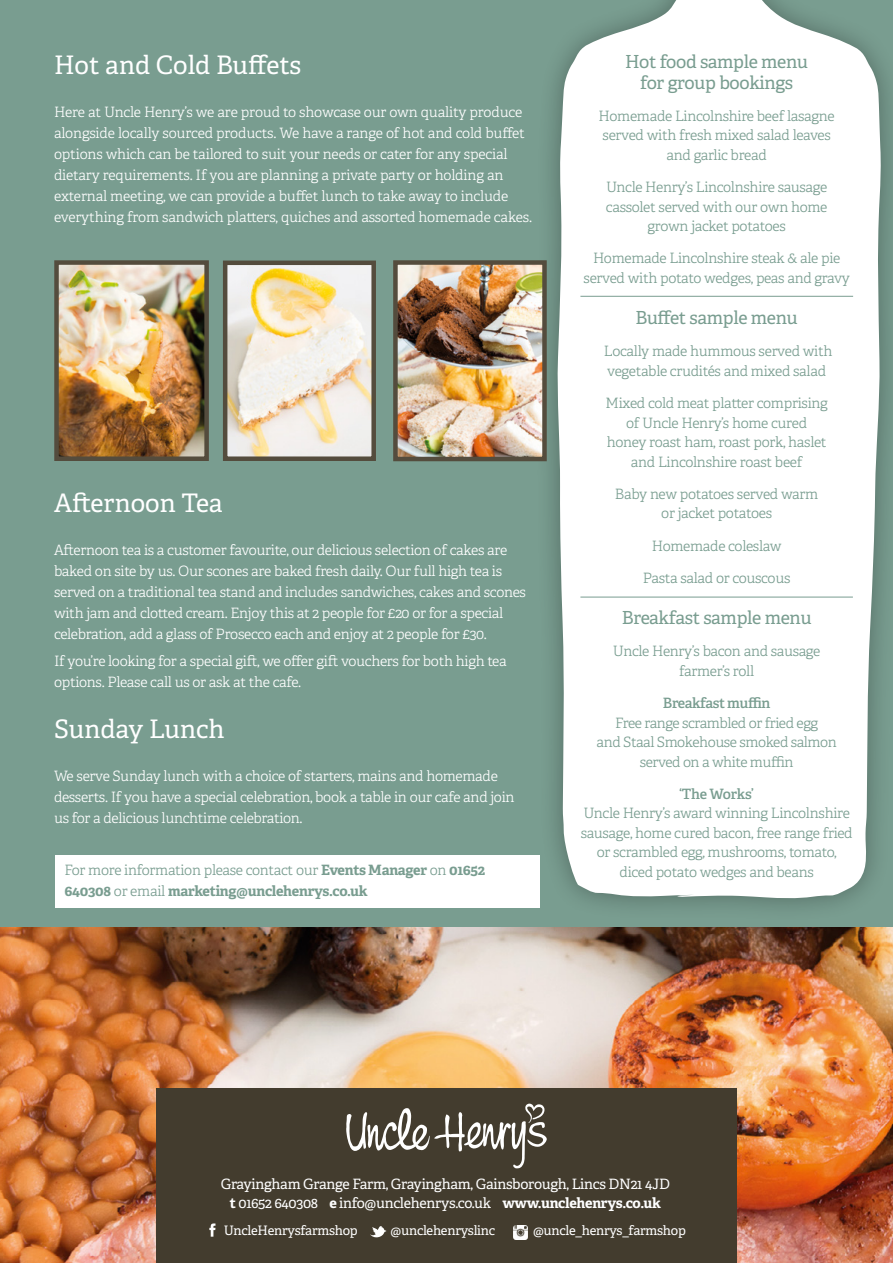
<style>
.page{position:relative;width:893px;height:1263px;background:#fff}
.page>*{position:absolute;margin:0;border:0;box-sizing:border-box;transform-origin:0 0}
.t1{font:25.5px "Adelle";color:#fff}
.t2{font:18px/21px "Adelle";letter-spacing:-.02em;color:#799d90;text-align:center}
.t3{font:300 14.25px/21px "Adelle";letter-spacing:-.02em;color:#fff}
.t4{font:300 14.25px/19.5px "Adelle";letter-spacing:-.02em;color:#799d90;text-align:center}
.t5{font:14.25px/18.8px "Adelle";letter-spacing:-.02em;color:#fff;text-align:center}
.t6{font:700 14.25px/21px "Adelle";letter-spacing:-.02em;color:#799d90}
.t7{font:600 14.25px "Adelle";letter-spacing:-.03em;color:#799d90}
.t8{font:13.05px "Adelle";letter-spacing:-.02em;color:#fff}
.s1{font-weight:300}
.s2{font-weight:700}
</style>
<div class="page">
<div style="left:0;top:0;width:893px;height:939px;background:#799d90"></div>
<img style="left:59px;top:265px;width:145px;height:191px">
<div style="left:54px;top:260px;width:155px;height:201px;border:4px solid #544c3d"></div>
<div style="left:533px;top:0;width:360px;height:922px;background:#000;opacity:.32"></div>
<svg style="left:557px;top:0;width:324px;height:899px;background:#f3f6f5"></svg>
<hr style="left:580px;top:296px;width:273px;height:1px;background:#799d90">
<img style="left:0;top:927px;width:893px;height:336px">
<div style="left:156px;top:1089px;width:581px;height:174px;background:#433c2e"></div>
<svg style="left:346px;top:1103px;width:201px;height:65px"></svg>
<img style="left:398px;top:265px;width:144px;height:191px">
<div style="left:393px;top:260px;width:154px;height:201px;border:4px solid #544c3d"></div>
<hr style="left:580px;top:597px;width:273px;height:1px;background:#799d90">
<img style="left:228px;top:266px;width:143px;height:190px">
<div style="left:223px;top:261px;width:153px;height:200px;border:4px solid #544c3d"></div>
<svg style="left:209px;top:1223px;width:6px;height:14px"></svg>
<svg style="left:370px;top:1226px;width:16px;height:12px"></svg>
<img style="left:514px;top:1226px;width:14px;height:14px">
<div style="left:55px;top:855px;width:484px;height:53px;background:#fff"></div>
<h1 class="t1" style="left:54px;top:49px;width:249px">Hot and Cold Buffets</h1>
<p class="t3" style="left:54px;top:101px;width:480px">Here at Uncle Henry’s we are proud to showcase our own quality produce alongside locally sourced products. We have a range of hot and cold buffet options which can be tailored to suit your needs or cater for any special dietary requirements. If you are planning a private party or holding an external meeting, we can provide a buffet lunch to take away to include everything from sandwich platters, quiches and assorted homemade cakes.</p>
<h1 class="t1" style="left:54px;top:488px;width:170px">Afternoon Tea</h1>
<p class="t3" style="left:54px;top:539px;width:474px">Afternoon tea is a customer favourite, our delicious selection of cakes are baked on site by us. Our scones are baked fresh daily. Our full high tea is served on a traditional tea stand and includes sandwiches, cakes and scones with jam and clotted cream. Enjoy this at 2 people for £20 or for a special celebration, add a glass of Prosecco each and enjoy at 2 people for £30.</p>
<p class="t3" style="left:54px;top:651px;width:454px">If you’re looking for a special gift, we offer gift vouchers for both high tea options. Please call us or ask at the cafe.</p>
<h1 class="t1" style="left:54px;top:713px;width:172px">Sunday Lunch</h1>
<p class="t3" style="left:54px;top:765px;width:462px">We serve Sunday lunch with a choice of starters, mains and homemade desserts. If you have a special celebration, book a table in our cafe and join us for a delicious lunchtime celebration.</p>
<p class="t6" style="left:65px;top:860px;width:422px"><span class="s1">For more information please contact our</span> Events Manager <span class="s1">on</span> 01652<br>640308 <span class="s1">or email</span> marketing@unclehenrys.co.uk</p>
<p class="t2" style="left:625px;top:51px;width:185px">Hot food sample menu for group bookings</p>
<p class="t4" style="left:599px;top:106px;width:238px">Homemade Lincolnshire beef lasagne served with fresh mixed salad leaves and garlic bread</p>
<p class="t4" style="left:606px;top:178px;width:223px">Uncle Henry’s Lincolnshire sausage cassolet served with our own home grown jacket potatoes</p>
<p class="t4" style="left:584px;top:249px;width:268px">Homemade Lincolnshire steak &amp; ale pie served with potato wedges, peas and gravy</p>
<p class="t2" style="left:636px;top:307px;width:164px">Buffet sample menu</p>
<p class="t4" style="left:604px;top:342px;width:230px;text-align:left">Locally made hummous served with vegetable crudités and mixed salad</p>
<p class="t4" style="left:605px;top:394px;width:224px">Mixed cold meat platter comprising of Uncle Henry’s home cured honey roast ham, roast pork, haslet and Lincolnshire roast beef</p>
<p class="t4" style="left:615px;top:484px;width:205px">Baby new potatoes served warm or jacket potatoes</p>
<p class="t4" style="left:652px;top:536px;width:131px">Homemade coleslaw</p>
<p class="t4" style="left:643px;top:568px;width:149px">Pasta salad or couscous</p>
<p class="t2" style="left:622px;top:607px;width:191px">Breakfast sample menu</p>
<p class="t4" style="left:613px;top:642px;width:209px">Uncle Henry’s bacon and sausage farmer’s roll</p>
<p class="t7" style="left:663px;top:694px;width:109px">Breakfast muffin</p>
<p class="t4" style="left:597px;top:713px;width:242px">Free range scrambled or fried egg<br>and Staal Smokehouse smoked salmon served on a white muffin</p>
<p class="t7" style="left:679px;top:785px;width:76px">‘The Works’</p>
<p class="t4" style="left:581px;top:804px;width:273px">Uncle Henry’s award winning Lincolnshire sausage, home cured bacon, free range fried or scrambled egg, mushrooms, tomato, diced potato wedges and beans</p>
<p class="t5" style="left:221px;top:1175px;width:451px">Grayingham Grange Farm, Grayingham, Gainsborough, Lincs DN21 4JD <span class="s2">t</span> 01652 640308 <span class="s2">e</span> info@unclehenrys.co.uk <span class="s2">www.unclehenrys.co.uk</span></p>
<p class="t8" style="left:224px;top:1222px;width:135px">UncleHenrysfarmshop</p>
<p class="t8" style="left:391px;top:1222px;width:106px">@unclehenryslinc</p>
<p class="t8" style="left:533px;top:1222px;width:154px">@uncle_henrys_farmshop</p>
</div>
